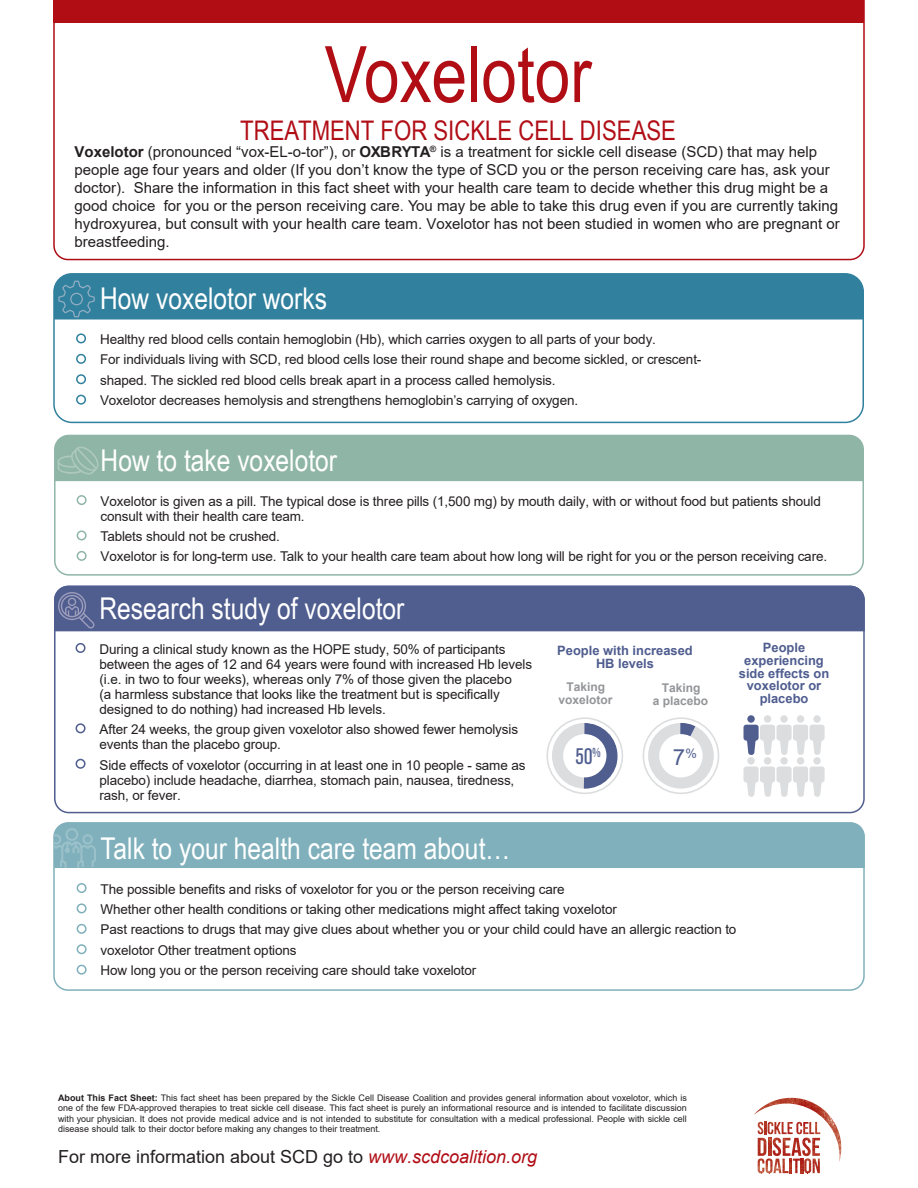
<style>
.page{position:relative;width:918px;height:1188px;background:#fff}
.page>*{position:absolute;margin:0;border:0;box-sizing:border-box;transform-origin:0 0}
.t1{font:78px "Arial Narrow";color:#b00d15}
.t2{font:30px "Arial Narrow";color:#fff}
.t3{font:27px "Arial Narrow";color:#b00d15}
.t4{font:condensed 22.2px "Akzidenz Grotesk BE";color:#4f5d8f}
.t5{font:22.2px "Arial";color:#4f5d8f}
.t6{font:18px "Arial";color:#231f20}
.t7{font:15px/18px "Arial";color:#231f20}
.t8{font:13.5px/15px "Arial";letter-spacing:-.01em;color:#231f20}
.t9{font:700 12.9px/12.8px "Arial";color:#4f5d8f;text-align:center}
.t10{font:700 12px/12.8px "Arial";color:#939598;text-align:center}
.t11{font:9px/10.5px "Arial";color:#231f20;text-align:justify}
.s1{font-weight:700}
.s2{font-style:italic;color:#b00d15}
</style>
<div class="page">
<div style="left:53px;top:822px;width:812px;height:169px;border:2px solid #7fb0bb;border-radius:14px"></div>
<div style="left:53px;top:273px;width:811px;height:150px;border:2px solid #30809e;border-radius:18px"></div>
<div style="left:54px;top:822px;width:811px;height:46px;background:#7fb0bb"></div>
<svg style="left:53px;top:0;width:812px;height:260px"></svg>
<div style="left:55px;top:435px;width:808px;height:46px;background:#8fb5a7"></div>
<div style="left:54px;top:435px;width:810px;height:141px;border:2px solid #8fb5a7;border-radius:14px"></div>
<div style="left:77px;top:495px;width:10px;height:10px;border:2px solid #8fb5a7;border-radius:50%"></div>
<div style="left:77px;top:530px;width:10px;height:10px;border:2px solid #8fb5a7;border-radius:50%"></div>
<div style="left:77px;top:551px;width:10px;height:10px;border:2px solid #8fb5a7;border-radius:50%"></div>
<div style="left:76px;top:333px;width:10px;height:10px;border:2px solid #30809e;border-radius:50%"></div>
<div style="left:76px;top:354px;width:10px;height:10px;border:2px solid #30809e;border-radius:50%"></div>
<div style="left:76px;top:374px;width:10px;height:10px;border:2px solid #30809e;border-radius:50%"></div>
<div style="left:76px;top:395px;width:10px;height:10px;border:2px solid #30809e;border-radius:50%"></div>
<div style="left:77px;top:883px;width:10px;height:10px;border:2px solid #7fb0bb;border-radius:50%"></div>
<div style="left:77px;top:903px;width:10px;height:10px;border:2px solid #7fb0bb;border-radius:50%"></div>
<div style="left:77px;top:924px;width:10px;height:10px;border:2px solid #7fb0bb;border-radius:50%"></div>
<div style="left:77px;top:944px;width:10px;height:10px;border:2px solid #7fb0bb;border-radius:50%"></div>
<div style="left:77px;top:965px;width:10px;height:10px;border:2px solid #7fb0bb;border-radius:50%"></div>
<div style="left:76px;top:643px;width:10px;height:10px;border:2px solid #4f5d8f;border-radius:50%"></div>
<div style="left:76px;top:723px;width:10px;height:10px;border:2px solid #4f5d8f;border-radius:50%"></div>
<div style="left:76px;top:759px;width:10px;height:10px;border:2px solid #4f5d8f;border-radius:50%"></div>
<div style="left:747px;top:715px;width:8px;height:8px;background:#4f5d8f;border-radius:50%"></div>
<div style="left:764px;top:715px;width:7px;height:8px;background:#dcdddf;border-radius:50%"></div>
<div style="left:780px;top:715px;width:8px;height:8px;background:#dcdddf;border-radius:50%"></div>
<div style="left:797px;top:715px;width:7px;height:8px;background:#dcdddf;border-radius:50%"></div>
<div style="left:813px;top:715px;width:8px;height:8px;background:#dcdddf;border-radius:50%"></div>
<svg style="left:744px;top:725px;width:81px;height:30px"></svg>
<div style="left:747px;top:757px;width:8px;height:8px;background:#dcdddf;border-radius:50%"></div>
<div style="left:764px;top:757px;width:7px;height:8px;background:#dcdddf;border-radius:50%"></div>
<div style="left:780px;top:757px;width:8px;height:8px;background:#dcdddf;border-radius:50%"></div>
<div style="left:797px;top:757px;width:7px;height:8px;background:#dcdddf;border-radius:50%"></div>
<div style="left:813px;top:757px;width:8px;height:8px;background:#dcdddf;border-radius:50%"></div>
<svg style="left:744px;top:767px;width:81px;height:30px"></svg>
<div style="left:546px;top:717px;width:77px;height:77px;border:2px solid #dcdddf;border-radius:50%"></div>
<div style="left:552px;top:723px;width:66px;height:66px;border:11px solid #dcdddf;border-radius:50%"></div>
<svg style="left:584px;top:723px;width:34px;height:67px"></svg>
<div style="left:648px;top:723px;width:66px;height:66px;border:11px solid #dcdddf;border-radius:50%"></div>
<div style="left:643px;top:717px;width:76px;height:77px;border:2px solid #dcdddf;border-radius:50%"></div>
<svg style="left:680px;top:720px;width:16px;height:20px"></svg>
<div style="left:53px;top:0;width:811px;height:23px;background:#b00d15"></div>
<div style="left:54px;top:586px;width:811px;height:45px;background:#4f5d8f"></div>
<div style="left:54px;top:274px;width:809px;height:45px;background:#30809e"></div>
<img style="left:758px;top:1162px;width:6px;height:11px">
<img style="left:766px;top:1162px;width:15px;height:11px">
<img style="left:783px;top:1162px;width:6px;height:11px">
<svg style="left:790px;top:1162px;width:2px;height:11px"></svg>
<img style="left:795px;top:1162px;width:3px;height:11px">
<svg style="left:801px;top:1162px;width:8px;height:12px"></svg>
<img style="left:804px;top:1162px;width:7px;height:11px">
<img style="left:813px;top:1162px;width:7px;height:11px">
<img style="left:753px;top:1098px;width:88px;height:64px">
<h1 class="t1" style="left:325px;top:17px;width:269px">Voxelotor</h1>
<h3 class="t3" style="left:240px;top:110px;width:437px">TREATMENT FOR SICKLE CELL DISEASE</h3>
<p class="t7" style="left:75px;top:143px;width:767px"><span class="s1">Voxelotor</span> (pronounced “vox-EL-o-tor”), or <span class="s1">OXBRYTA</span><sup>®</sup> is a treatment for sickle cell disease (SCD) that may help people age four years and older (If you don’t know the type of SCD you or the person receiving care has, ask your doctor). Share the information in this fact sheet with your health care team to decide whether this drug might be a good choice for you or the person receiving care. You may be able to take this drug even if you are currently taking hydroxyurea, but consult with your health care team. Voxelotor has not been studied in women who are pregnant or breastfeeding.</p>
<h2 class="t2" style="left:100px;top:277px;width:228px">How voxelotor works</h2>
<p class="t8" style="left:100px;top:329px;width:603px;line-height:20.2px">Healthy red blood cells contain hemoglobin (Hb), which carries oxygen to all parts of your body.<br>For individuals living with SCD, red blood cells lose their round shape and become sickled, or crescent&shy;shaped. The sickled red blood cells break apart in a process called hemolysis.<br>Voxelotor decreases hemolysis and strengthens hemoglobin’s carrying of oxygen.</p>
<h2 class="t2" style="left:101px;top:438px;width:238px">How to take voxelotor</h2>
<p class="t8" style="left:101px;top:493px;width:722px">Voxelotor is given as a pill. The typical dose is three pills (1,500 mg) by mouth daily, with or without food but patients should consult with their health care team.</p>
<p class="t8" style="left:101px;top:526px;width:728px;line-height:20.4px">Tablets should not be crushed.<br>Voxelotor is for long-term use. Talk to your health care team about how long will be right for you or the person receiving care.</p>
<h2 class="t2" style="left:100px;top:586px;width:306px">Research study of voxelotor</h2>
<p class="t8" style="left:100px;top:641px;width:434px">During a clinical study known as the HOPE study, 50% of participants between the ages of 12 and 64 years were found with increased Hb levels (i.e. in two to four weeks), whereas only 7% of those given the placebo<br>(a harmless substance that looks like the treatment but is specifically designed to do nothing) had increased Hb levels.</p>
<p class="t8" style="left:100px;top:722px;width:420px">After 24 weeks, the group given voxelotor also showed fewer hemolysis events than the placebo group.</p>
<p class="t8" style="left:100px;top:757px;width:427px">Side effects of voxelotor (occurring in at least one in 10 people - same as placebo) include headache, diarrhea, stomach pain, nausea, tiredness, rash, or fever.</p>
<h2 class="t2" style="left:101px;top:827px;width:411px">Talk to your health care team about…</h2>
<p class="t9" style="left:557px;top:645px;width:137px">People with increased<br>HB levels</p>
<p class="t9" style="left:739px;top:641px;width:92px">People experiencing side effects on voxelotor or placebo</p>
<p class="t10" style="left:558px;top:681px;width:56px">Taking voxelotor</p>
<p class="t10" style="left:653px;top:682px;width:57px">Taking<br>a placebo</p>
<h3 class="t4" style="left:575px;top:744px;width:27px">50<sup>%</sup></h3>
<h3 class="t5" style="left:673px;top:742px;width:25px">7<sup>%</sup></h3>
<p class="t8" style="left:101px;top:879px;width:637px;line-height:20.4px">The possible benefits and risks of voxelotor for you or the person receiving care<br>Whether other health conditions or taking other medications might affect taking voxelotor<br>Past reactions to drugs that may give clues about whether you or your child could have an allergic reaction to voxelotor Other treatment options<br>How long you or the person receiving care should take voxelotor</p>
<p class="t11" style="left:58px;top:1093px;width:630px"><span class="s1">About This Fact Sheet:</span> This fact sheet has been prepared by the Sickle Cell Disease Coalition and provides general information about voxelotor, which is one of the few FDA-approved therapies to treat sickle cell disease. This fact sheet is purely an informational resource and is intended to facilitate discussion with your physician. It does not provide medical advice and is not intended to substitute for consultation with a medical professional. People with sickle cell disease should talk to their doctor before making any changes to their treatment.</p>
<h3 class="t6" style="left:58px;top:1144px;width:481px">For more information about SCD go to <span class="s2">www.scdcoalition.org</span></h3>
</div>
